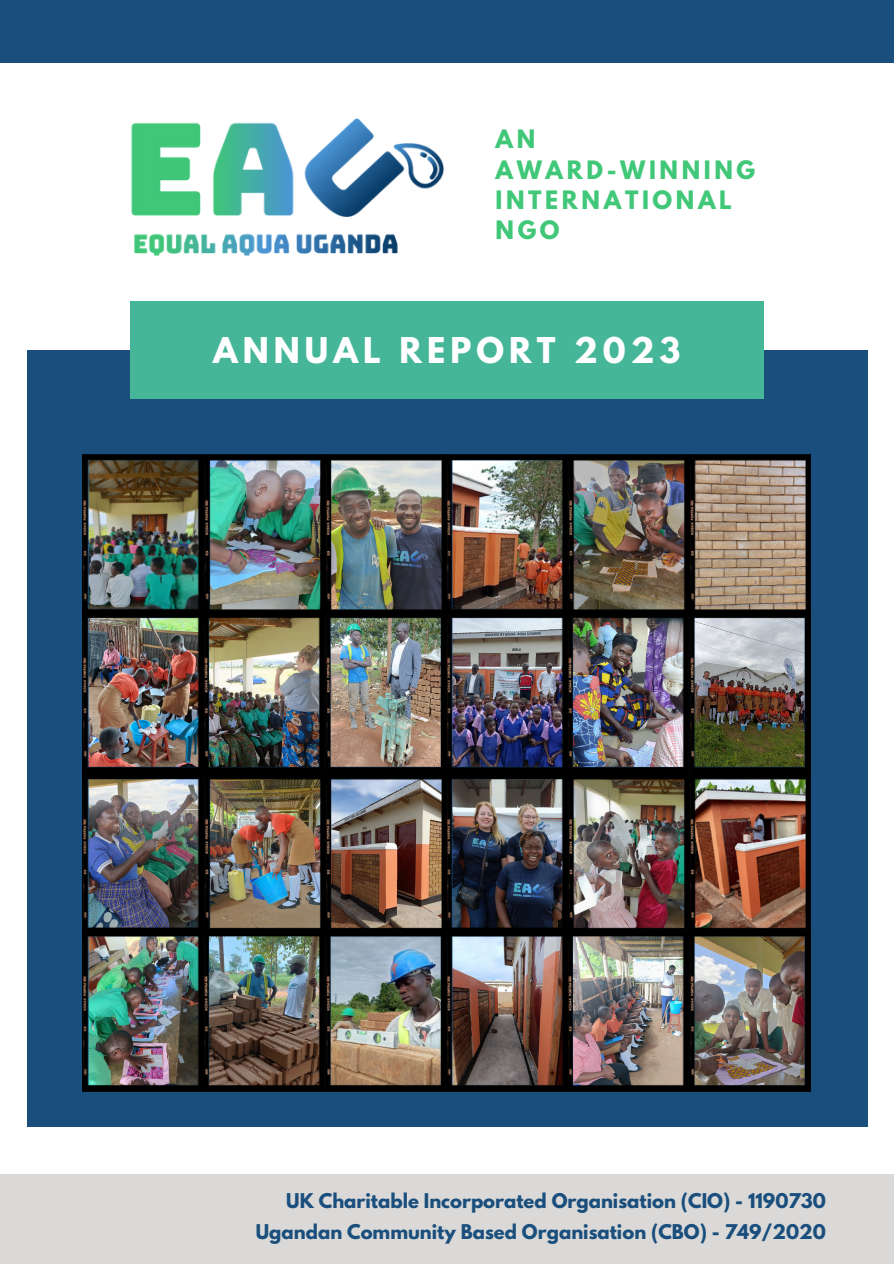
<style>
.page{position:relative;width:894px;height:1264px;background:#fff}
.page>*{position:absolute;margin:0;border:0;box-sizing:border-box;transform-origin:0 0}
.t1{font:700 31.5px "League Spartan";letter-spacing:.16em;color:#fff}
.t2{font:700 22.5px/30.3px "League Spartan";letter-spacing:.16em;color:#40c778}
.t3{font:700 18px "League Spartan";color:#1a4e7c}
</style>
<div class="page">
<div style="left:0;top:1174px;width:893px;height:89px;background:#dad9d8"></div>
<div style="left:27px;top:350px;width:839px;height:776px;background:#1a4e7c"></div>
<img style="left:131px;top:118px;width:313px;height:138px">
<div style="left:130px;top:301px;width:633px;height:98px;background:#45b698"></div>
<div style="left:0;top:0;width:893px;height:62px;background:#1a4e7c"></div>
<img style="left:83px;top:454px;width:727px;height:637px">
<img style="left:452px;top:460px;width:110px;height:149px">
<img style="left:573px;top:460px;width:111px;height:149px">
<img style="left:694px;top:460px;width:111px;height:149px">
<img style="left:452px;top:617px;width:110px;height:149px">
<img style="left:573px;top:617px;width:110px;height:149px">
<img style="left:694px;top:617px;width:110px;height:149px">
<img style="left:89px;top:779px;width:110px;height:149px">
<img style="left:210px;top:778px;width:110px;height:150px">
<img style="left:331px;top:778px;width:110px;height:150px">
<img style="left:89px;top:936px;width:110px;height:149px">
<img style="left:209px;top:936px;width:110px;height:149px">
<img style="left:330px;top:936px;width:111px;height:149px">
<img style="left:452px;top:779px;width:110px;height:149px">
<img style="left:573px;top:778px;width:111px;height:150px">
<img style="left:694px;top:778px;width:111px;height:150px">
<img style="left:452px;top:936px;width:110px;height:149px">
<img style="left:573px;top:936px;width:110px;height:149px">
<img style="left:694px;top:936px;width:110px;height:149px">
<h2 class="t2" style="left:495px;top:127px;width:261px">AN<br>AWARD-WINNING<br>INTERNATIONAL<br>NGO</h2>
<p class="t1" style="left:213px;top:335px;width:469px">ANNUAL REPORT 2023</p>
<h1 class="t3" style="left:286px;top:1191px;width:541px">UK Charitable Incorporated Organisation (CIO) - 1190730</h1>
<p class="t3" style="left:256px;top:1222px;width:571px">Ugandan Community Based Organisation (CBO) - 749/2020</p>
</div>
